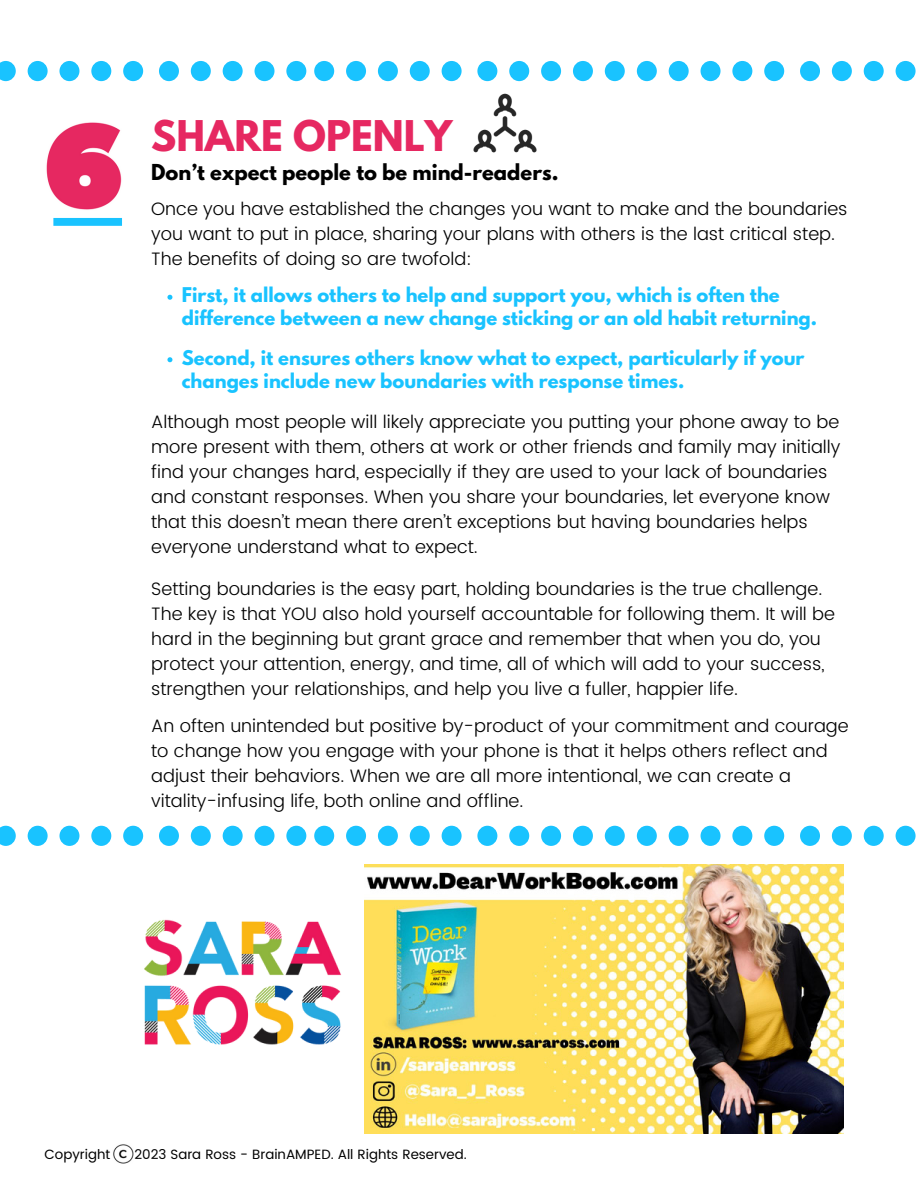
<style>
.page{position:relative;width:918px;height:1188px;background:#fff}
.page>*{position:absolute;margin:0;border:0;box-sizing:border-box;transform-origin:0 0}
.t1{font:700 37.5px "League Spartan";color:#e62861}
.t2{font:700 19.5px "League Spartan";color:#000}
.t3{font:300 18px/25px "Poppins";color:#000}
.t4{font:700 18px/23.1px "League Spartan";color:#19c3ff}
.t5{font:13.5px "Poppins";color:#000}
</style>
<div class="page">
<svg style="left:191px;top:61px;width:20px;height:20px"></svg>
<svg style="left:159px;top:61px;width:20px;height:20px"></svg>
<svg style="left:223px;top:61px;width:20px;height:20px"></svg>
<svg style="left:255px;top:61px;width:20px;height:20px"></svg>
<svg style="left:286px;top:61px;width:20px;height:20px"></svg>
<svg style="left:28px;top:61px;width:20px;height:20px"></svg>
<svg style="left:0;top:61px;width:16px;height:20px"></svg>
<svg style="left:59px;top:61px;width:20px;height:20px"></svg>
<svg style="left:91px;top:61px;width:20px;height:20px"></svg>
<svg style="left:123px;top:61px;width:20px;height:20px"></svg>
<svg style="left:509px;top:61px;width:20px;height:20px"></svg>
<svg style="left:477px;top:61px;width:20px;height:20px"></svg>
<svg style="left:541px;top:61px;width:20px;height:20px"></svg>
<svg style="left:573px;top:61px;width:20px;height:20px"></svg>
<svg style="left:605px;top:61px;width:20px;height:20px"></svg>
<svg style="left:346px;top:61px;width:20px;height:20px"></svg>
<svg style="left:314px;top:61px;width:20px;height:20px"></svg>
<svg style="left:378px;top:61px;width:20px;height:20px"></svg>
<svg style="left:410px;top:61px;width:20px;height:20px"></svg>
<svg style="left:442px;top:61px;width:20px;height:20px"></svg>
<svg style="left:832px;top:61px;width:20px;height:20px"></svg>
<svg style="left:800px;top:61px;width:20px;height:20px"></svg>
<svg style="left:864px;top:61px;width:20px;height:20px"></svg>
<svg style="left:896px;top:61px;width:20px;height:20px"></svg>
<svg style="left:669px;top:61px;width:20px;height:20px"></svg>
<svg style="left:637px;top:61px;width:20px;height:20px"></svg>
<svg style="left:701px;top:61px;width:20px;height:20px"></svg>
<svg style="left:732px;top:61px;width:20px;height:20px"></svg>
<svg style="left:764px;top:61px;width:20px;height:20px"></svg>
<img style="left:473px;top:93px;width:64px;height:60px">
<img style="left:113px;top:1144px;width:20px;height:20px">
<svg style="left:191px;top:826px;width:20px;height:20px"></svg>
<svg style="left:159px;top:826px;width:20px;height:20px"></svg>
<svg style="left:223px;top:826px;width:20px;height:20px"></svg>
<svg style="left:255px;top:826px;width:20px;height:20px"></svg>
<svg style="left:286px;top:826px;width:20px;height:20px"></svg>
<svg style="left:28px;top:826px;width:20px;height:20px"></svg>
<svg style="left:0;top:826px;width:16px;height:20px"></svg>
<svg style="left:59px;top:826px;width:20px;height:20px"></svg>
<svg style="left:91px;top:826px;width:20px;height:20px"></svg>
<svg style="left:123px;top:826px;width:20px;height:20px"></svg>
<img style="left:46px;top:122px;width:76px;height:88px">
<svg style="left:167px;top:295px;width:5px;height:5px"></svg>
<svg style="left:167px;top:357px;width:5px;height:5px"></svg>
<svg style="left:832px;top:826px;width:20px;height:20px"></svg>
<svg style="left:800px;top:826px;width:20px;height:20px"></svg>
<svg style="left:864px;top:826px;width:20px;height:20px"></svg>
<svg style="left:896px;top:826px;width:20px;height:20px"></svg>
<svg style="left:669px;top:826px;width:20px;height:20px"></svg>
<svg style="left:637px;top:826px;width:20px;height:20px"></svg>
<svg style="left:701px;top:826px;width:20px;height:20px"></svg>
<svg style="left:732px;top:826px;width:20px;height:20px"></svg>
<svg style="left:764px;top:826px;width:20px;height:20px"></svg>
<svg style="left:509px;top:826px;width:20px;height:20px"></svg>
<svg style="left:477px;top:826px;width:20px;height:20px"></svg>
<svg style="left:541px;top:826px;width:20px;height:20px"></svg>
<svg style="left:573px;top:826px;width:20px;height:20px"></svg>
<svg style="left:605px;top:826px;width:20px;height:20px"></svg>
<svg style="left:346px;top:826px;width:20px;height:20px"></svg>
<svg style="left:314px;top:826px;width:20px;height:20px"></svg>
<svg style="left:378px;top:826px;width:20px;height:20px"></svg>
<svg style="left:410px;top:826px;width:20px;height:20px"></svg>
<svg style="left:442px;top:826px;width:20px;height:20px"></svg>
<img style="left:365px;top:865px;width:479px;height:269px">
<img style="left:144px;top:919px;width:198px;height:126px">
<div style="left:53px;top:218px;width:69px;height:8px;background:#19c3ff"></div>
<h1 class="t1" style="left:151px;top:117px;width:303px">SHARE OPENLY</h1>
<p class="t2" style="left:151px;top:162px;width:409px">Don’t expect people to be mind-readers.</p>
<p class="t3" style="left:151px;top:196px;width:698px">Once you have established the changes you want to make and the boundaries you want to put in place, sharing your plans with others is the last critical step.<br>The benefits of doing so are twofold:</p>
<p class="t4" style="left:182px;top:286px;width:637px">First, it allows others to help and support you, which is often the difference between a new change sticking or an old habit returning.</p>
<p class="t4" style="left:182px;top:348px;width:624px">Second, it ensures others know what to expect, particularly if your changes include new boundaries with response times.</p>
<p class="t3" style="left:151px;top:410px;width:691px">Although most people will likely appreciate you putting your phone away to be more present with them, others at work or other friends and family may initially find your changes hard, especially if they are used to your lack of boundaries and constant responses. When you share your boundaries, let everyone know that this doesn’t mean there aren’t exceptions but having boundaries helps everyone understand what to expect.</p>
<p class="t3" style="left:151px;top:576px;width:685px">Setting boundaries is the easy part, holding boundaries is the true challenge.<br>The key is that YOU also hold yourself accountable for following them. It will be hard in the beginning but grant grace and remember that when you do, you protect your attention, energy, and time, all of which will add to your success, strengthen your relationships, and help you live a fuller, happier life.</p>
<p class="t3" style="left:151px;top:714px;width:699px">An often unintended but positive by-product of your commitment and courage to change how you engage with your phone is that it helps others reflect and adjust their behaviors. When we are all more intentional, we can create a vitality-infusing life, both online and offline.</p>
<p class="t5" style="left:44px;top:1146px;width:67px">Copyright</p>
<p class="t5" style="left:134px;top:1146px;width:334px">2023 Sara Ross - BrainAMPED. All Rights Reserved.</p>
</div>
